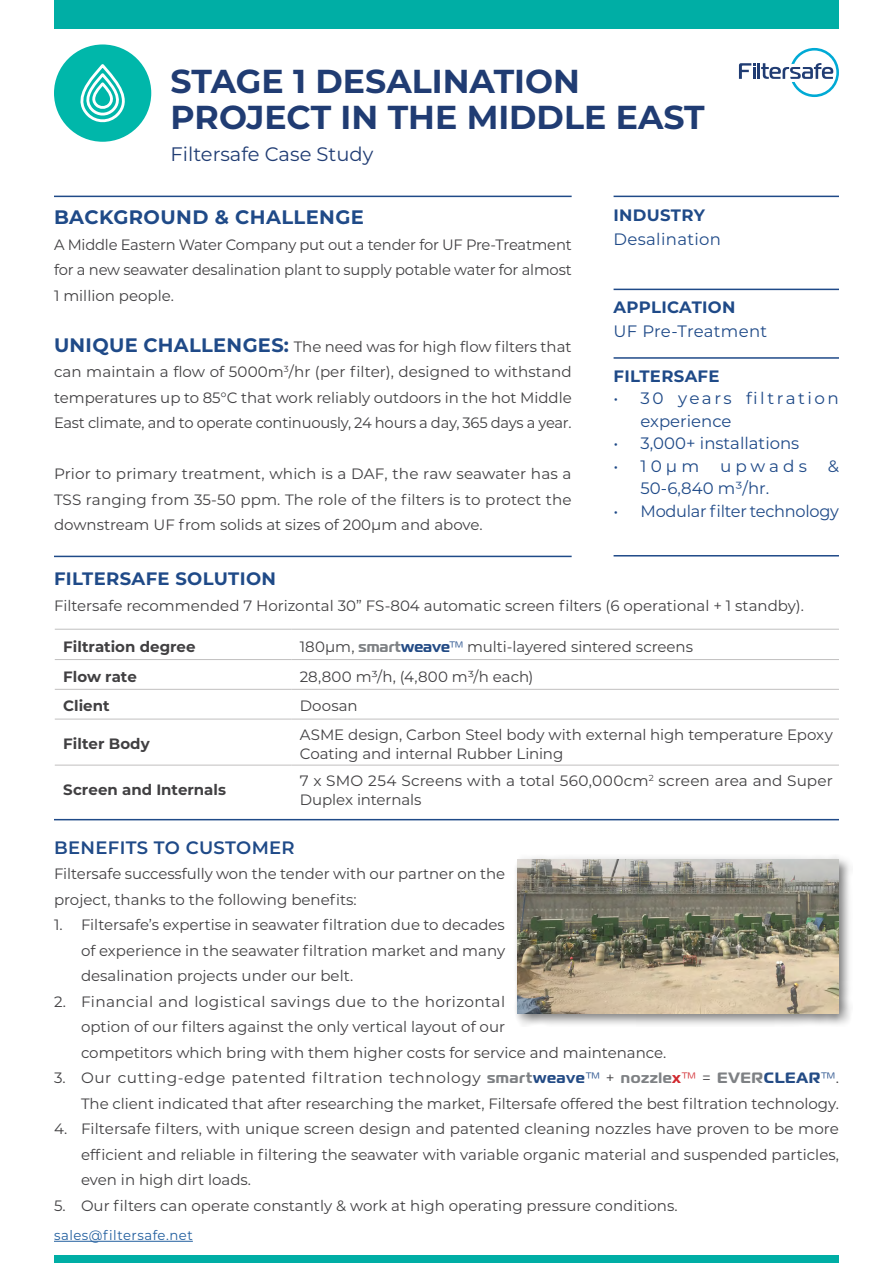
<style>
.page{position:relative;width:893px;height:1263px;background:#fff}
.page>*{position:absolute;margin:0;border:0;box-sizing:border-box;transform-origin:0 0}
.t1{font:700 33.15px/36px "Montserrat";color:#203c73}
.t2{font:700 19.5px "Montserrat";letter-spacing:.015em;color:#1f4a88}
.t3{font:19.5px "Montserrat";color:#203c73}
.t4{font:700 18px "Montserrat";letter-spacing:.02em;color:#1f4a88}
.t5{font:600 18px "Montserrat";letter-spacing:.02em;color:#1f4a88}
.t6{font:16.5px/22.5px "Montserrat";color:#1f4a88}
.t7{font:700 16.5px "Montserrat";letter-spacing:.02em;color:#1f4a88}
.t8{font:16.5px "Montserrat";letter-spacing:.02em;color:#1f4a88}
.t9{font:15px/25.5px "Montserrat";color:#414042}
.t10{font:700 15px "Montserrat";color:#414042}
.t11{font:13.5px "Montserrat";letter-spacing:.04em;color:#215e9e}
.t12{font:8.7px "Montserrat";color:#414042}
.s1{font-family:"Magistral";font-weight:700;color:#7e8184}
.s2{font-family:"Magistral";font-weight:700;color:#234b85}
.s3{font-family:"Magistral";font-weight:300;color:#1f4a88}
.s4{font-family:"Magistral";font-weight:700;color:#d1282e}
.s5{font-family:"Magistral";font-weight:300;color:#d1282e}
</style>
<div class="page">
<hr style="left:54px;top:1241px;width:139px;height:1px;background:#215e9e">
<div style="left:54px;top:1255px;width:785px;height:8px;background:#00aea5"></div>
<div style="left:54px;top:0;width:785px;height:29px;background:#00aea5"></div>
<hr style="left:757px;top:63px;width:3px;height:16px;background:#203c73">
<svg style="left:739px;top:63px;width:16px;height:16px"></svg>
<svg style="left:761px;top:48px;width:78px;height:49px"></svg>
<div style="left:54px;top:44px;width:97px;height:98px;background:#00b7aa;border-radius:50%"></div>
<svg style="left:80px;top:64px;width:45px;height:59px"></svg>
<hr style="left:55px;top:629px;width:236px;height:1px;background:#c1c0c0">
<hr style="left:291px;top:629px;width:548px;height:1px;background:#c1c0c0">
<hr style="left:55px;top:659px;width:236px;height:1px;background:#c1c0c0">
<hr style="left:291px;top:659px;width:548px;height:1px;background:#c1c0c0">
<hr style="left:55px;top:689px;width:236px;height:1px;background:#c1c0c0">
<hr style="left:291px;top:689px;width:548px;height:1px;background:#c1c0c0">
<hr style="left:55px;top:719px;width:236px;height:1px;background:#c1c0c0">
<hr style="left:291px;top:719px;width:548px;height:1px;background:#c1c0c0">
<hr style="left:55px;top:765px;width:236px;height:1px;background:#c1c0c0">
<hr style="left:291px;top:765px;width:548px;height:1px;background:#c1c0c0">
<hr style="left:614px;top:196px;width:225px;height:1px;background:#1f4a88">
<hr style="left:614px;top:289px;width:225px;height:1px;background:#1f4a88">
<hr style="left:614px;top:555px;width:225px;height:1px;background:#1f4a88">
<hr style="left:54px;top:196px;width:518px;height:1px;background:#1f4a88">
<hr style="left:54px;top:556px;width:518px;height:1px;background:#1f4a88">
<hr style="left:614px;top:357px;width:225px;height:2px;background:#1f4a88">
<hr style="left:54px;top:819px;width:785px;height:1px;background:#1f4a88">
<div style="left:513px;top:854px;width:339px;height:173px;background:#000;opacity:.5"></div>
<img style="left:518px;top:859px;width:321px;height:154px">
<h1 class="t1" style="left:171px;top:62px;width:536px">STAGE 1 DESALINATION<br>PROJECT IN THE MIDDLE EAST</h1>
<h2 class="t3" style="left:171px;top:140px;width:204px">Filtersafe Case Study</h2>
<h2 class="t2" style="left:54px;top:203px;width:311px">BACKGROUND &amp; CHALLENGE</h2>
<p class="t9" style="left:54px;top:231px;width:519px;text-align:justify">A Middle Eastern Water Company put out a tender for UF Pre-Treatment for a new seawater desalination plant to supply potable water for almost 1 million people.</p>
<p class="t9" style="left:294px;top:333px;width:279px">The need was for high flow filters that</p>
<h2 class="t2" style="left:54px;top:331px;width:237px">UNIQUE CHALLENGES:</h2>
<p class="t12" style="left:284px;top:363px;width:6px">3</p>
<p class="t9" style="left:54px;top:358px;width:519px;text-align:justify">can maintain a flow of 5000m /hr (per filter ,) designed to withstand temperatures up to 85°C that work reliably outdoors in the hot Middle East climate, and to operate continuously, 24 hours a day, 365 days a year.</p>
<p class="t9" style="left:54px;top:460px;width:519px;text-align:justify">Prior to primary treatment, which is a DAF, the raw seawater has a TSS ranging from 35-50 ppm. The role of the filters is to protect the downstream UF from solids at sizes of 200µm and above.</p>
<p class="t7" style="left:614px;top:203px;width:93px">INDUSTRY</p>
<p class="t8" style="left:614px;top:228px;width:109px">Desalination</p>
<p class="t7" style="left:614px;top:295px;width:123px">APPLICATION</p>
<p class="t8" style="left:614px;top:319px;width:155px">UF Pre-Treatment</p>
<p class="t7" style="left:614px;top:364px;width:107px">FILTERSAFE</p>
<p class="t6" style="left:746px;top:386px;width:94px">f i art l oi t n</p>
<p class="t6" style="left:641px;top:386px;width:25px">30</p>
<p class="t6" style="left:678px;top:386px;width:55px">y e a sr</p>
<p class="t6" style="left:614px;top:386px;width:6px">•</p>
<p class="t6" style="left:614px;top:431px;width:6px">•</p>
<p class="t6" style="left:614px;top:454px;width:6px">•</p>
<p class="t6" style="left:614px;top:499px;width:6px">•</p>
<p class="t6" style="left:641px;top:409px;width:160px">experience<br>3,000+ installations</p>
<p class="t6" style="left:641px;top:454px;width:60px">10µm</p>
<p class="t6" style="left:720px;top:454px;width:88px">upwads</p>
<p class="t6" style="left:828px;top:454px;width:13px">&amp;</p>
<p class="t6" style="left:641px;top:476px;width:200px">50-6,840 m³/hr.<br>Modular filter technology</p>
<p class="t4" style="left:54px;top:566px;width:224px">FILTERSAFE SOLUTION</p>
<p class="t9" style="left:54px;top:592px;width:752px">Filtersafe recommended 7 Horizontal 30” FS-804 automatic screen filters 6( operational 1+ standby .(</p>
<p class="t10" style="left:63px;top:635px;width:134px">Filtration degree</p>
<p class="t10" style="left:63px;top:665px;width:75px">Flow rate</p>
<p class="t10" style="left:63px;top:695px;width:48px">Client</p>
<p class="t10" style="left:63px;top:733px;width:88px">Filter Body</p>
<p class="t10" style="left:63px;top:779px;width:164px">Screen and Internals</p>
<p class="t9" style="left:300px;top:633px;width:395px">180μm, <span class="s1">smart</span><span class="s2">weave</span><span class="s3">™</span> multi-layered sintered screens</p>
<p class="t9" style="left:300px;top:663px;width:235px">28,800 m³/h (, 4,800 m³/h each(</p>
<p class="t9" style="left:300px;top:693px;width:59px">Doosan</p>
<p class="t9" style="left:300px;top:721px;width:535px">ASME design, Carbon Steel body with external high temperature Epoxy</p>
<p class="t9" style="left:300px;top:740px;width:265px">Coating and internal Rubber Lining</p>
<p class="t12" style="left:649px;top:771px;width:7px">2</p>
<p class="t9" style="left:300px;top:767px;width:350px">7 x SMO 254 Screens with a total 560,000cm</p>
<p class="t9" style="left:658px;top:767px;width:176px">screen area and Super</p>
<p class="t9" style="left:300px;top:786px;width:123px">Duplex internals</p>
<p class="t5" style="left:54px;top:834px;width:242px">BENEFITS TO CUSTOMER</p>
<p class="t9" style="left:54px;top:860px;width:453px">Filtersafe successfully won the tender with our partner on the project, thanks to the following benefits:</p>
<p class="t9" style="left:81px;top:911px;width:425px">Filtersafe s’ expertise in seawater filtration due to decades</p>
<p class="t9" style="left:54px;top:911px;width:10px">1.</p>
<p class="t9" style="left:54px;top:988px;width:13px">2.</p>
<p class="t9" style="left:54px;top:1064px;width:13px">3.</p>
<p class="t9" style="left:54px;top:1115px;width:15px">4.</p>
<p class="t9" style="left:54px;top:1192px;width:13px">5.</p>
<p class="t9" style="left:81px;top:937px;width:426px">of experience in the seawater filtration market and many desalination projects under our belt.<br>Financial and logistical savings due to the horizontal</p>
<p class="t9" style="left:81px;top:1013px;width:759px">option of our filters against the only vertical layout of our<br>competitors which bring with them higher costs for service and maintenance.<br>Our cutting-edge patented filtration technology <span class="s1">smart</span><span class="s2">weave</span><span class="s3">™</span> + <span class="s1">nozzle</span><span class="s4">x</span><span class="s5">™</span> = <span class="s1">EVER</span><span class="s2">CLEAR</span><span class="s3">TM</span>.</p>
<p class="t9" style="left:81px;top:1090px;width:759px">The client indicated that after researching the market, Filtersafe offered the best filtration technology.<br>Filtersafe filters, with unique screen design and patented cleaning nozzles have proven to be more</p>
<p class="t9" style="left:81px;top:1141px;width:759px">efficient and reliable in filtering the seawater with variable organic material and suspended particles, even in high dirt loads.<br>Our filters can operate constantly &amp; work at high operating pressure conditions.</p>
<p class="t11" style="left:54px;top:1226px;width:140px">sales@filtersafe.net</p>
</div>
